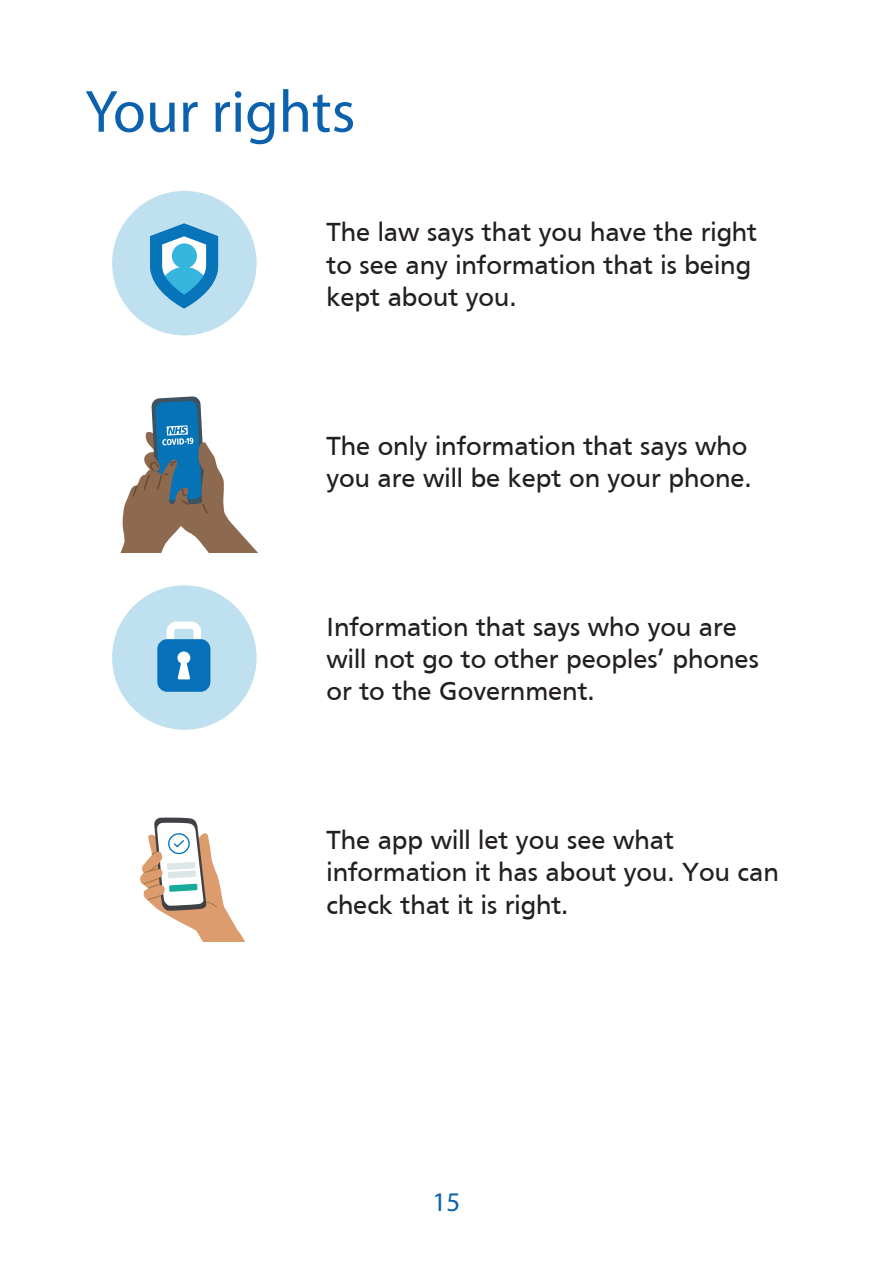
<style>
.page{position:relative;width:893px;height:1263px;background:#fff}
.page>*{position:absolute;margin:0;border:0;box-sizing:border-box;transform-origin:0 0}
.t1{font:60px "Myriad Pro";color:#0c61af}
.t2{font:27px/32.4px "Frutiger";color:#231f20}
.t3{font:27px "Myriad Pro";color:#0c61af}
</style>
<div class="page">
<div style="left:112px;top:585px;width:145px;height:145px;background:#bfe0ee;border-radius:50%"></div>
<div style="left:157px;top:639px;width:53px;height:53px;background:#0671ba;border-radius:10px"></div>
<svg style="left:167px;top:621px;width:34px;height:58px"></svg>
<div style="left:112px;top:191px;width:145px;height:144px;background:#bfe0ee;border-radius:50%"></div>
<svg style="left:150px;top:223px;width:68px;height:85px"></svg>
<svg style="left:121px;top:396px;width:136px;height:156px"></svg>
<svg style="left:140px;top:817px;width:105px;height:124px"></svg>
<p class="t1" style="left:85px;top:75px;width:272px">Your rights</p>
<p class="t2" style="left:326px;top:216px;width:432px">The law says that you have the right to see any information that is being kept about you.</p>
<p class="t2" style="left:326px;top:429px;width:427px">The only information that says who you are will be kept on your phone.</p>
<p class="t2" style="left:326px;top:610px;width:434px">Information that says who you are will not go to other peoples’ phones or to the Government.</p>
<p class="t2" style="left:326px;top:823px;width:454px">The app will let you see what information it has about you. You can check that it is right.</p>
<p class="t3" style="left:433px;top:1185px;width:29px">15</p>
</div>
